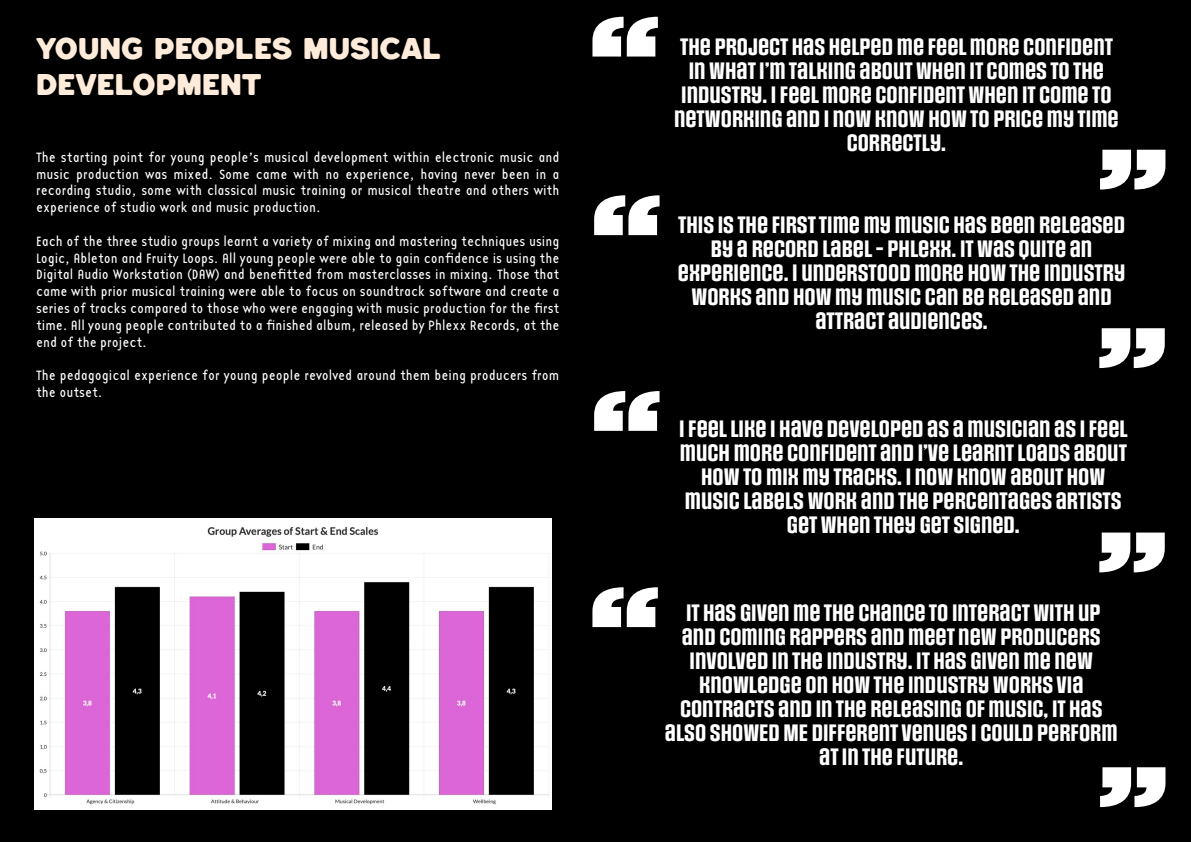
<style>
.page{position:relative;width:1191px;height:842px;background:#fff}
.page>*{position:absolute;margin:0;border:0;box-sizing:border-box;transform-origin:0 0}
.t1{font:900 100px/178.6px "Wedding Gothic ATF";color:#fff}
.t2{font:30px/36px "Hemisphers Bold Sans";color:#ffebd9}
.t3{font:700 20px/24px "Social Gothic";color:#fff;text-align:center}
.t4{font:14px/16.8px "Base 12 Sans OT";color:#fff;text-align:justify}
</style>
<div class="page">
<div style="left:595px;top:0;width:596px;height:842px;background:#000"></div>
<div style="left:0;top:0;width:595px;height:842px;background:#000"></div>
<img style="left:35px;top:519px;width:517px;height:290px">
<h2 class="t2" style="left:36px;top:32px;width:407px">YOUNG PEOPLES MUSICAL<br>DEVELOPMENT</h2>
<p class="t4" style="left:36px;top:149px;width:525px">The starting point for young people’s musical development within electronic music and music production was mixed. Some came with no experience, having never been in a recording studio, some with classical music training or musical theatre and others with experience of studio work and music production.</p>
<p class="t4" style="left:36px;top:233px;width:525px">Each of the three studio groups learnt a variety of mixing and mastering techniques using Logic, Ableton and Fruity Loops. All young people were able to gain confidence is using the Digital Audio Workstation (DAW) and benefitted from masterclasses in mixing. Those that came with prior musical training were able to focus on soundtrack software and create a series of tracks compared to those who were engaging with music production for the first time. All young people contributed to a finished album, released by Phlexx Records, at the end of the project.</p>
<p class="t4" style="left:36px;top:367px;width:525px">The pedagogical experience for young people revolved around them being producers from the outset.</p>
<h1 class="t1" style="left:587px;top:-38px;width:78px">“ “</h1>
<h3 class="t3" style="left:674px;top:36px;width:446px">THE PROJECT HAS HELPED ME FEEL MORE CONFIDENT IN WHAT I’M TALKING ABOUT WHEN IT COMES TO THE INDUSTRY. I FEEL MORE CONFIDENT WHEN IT COME TO NETWORKING AND I NOW KNOW HOW TO PRICE MY TIME CORRECTLY.</h3>
<h1 class="t1" style="left:1094px;top:92px;width:77px">” ”</h1>
<h3 class="t3" style="left:678px;top:214px;width:449px">THIS IS THE FIRST TIME MY MUSIC HAS BEEN RELEASED BY A RECORD LABEL - PHLEXX. IT WAS QUITE AN EXPERIENCE. I UNDERSTOOD MORE HOW THE INDUSTRY WORKS AND HOW MY MUSIC CAN BE RELEASED AND ATTRACT AUDIENCES.</h3>
<h1 class="t1" style="left:587px;top:327px;width:78px;line-height:196.2px">“ “</h1>
<h3 class="t3" style="left:679px;top:418px;width:450px">I FEEL LIKE I HAVE DEVELOPED AS A MUSICIAN AS I FEEL MUCH MORE CONFIDENT AND I’VE LEARNT LOADS ABOUT HOW TO MIX MY TRACKS. I NOW KNOW ABOUT HOW MUSIC LABELS WORK AND THE PERCENTAGES ARTISTS GET WHEN THEY GET SIGNED.</h3>
<h1 class="t1" style="left:1094px;top:475px;width:76px">”</h1>
<p class="t3" style="left:665px;top:602px;width:454px">IT HAS GIVEN ME THE CHANCE TO INTERACT WITH UP AND COMING RAPPERS AND MEET NEW PRODUCERS INVOLVED IN THE INDUSTRY. IT HAS GIVEN ME NEW KNOWLEDGE ON HOW THE INDUSTRY WORKS VIA CONTRACTS AND IN THE RELEASING OF MUSIC, IT HAS ALSO SHOWED ME DIFFERENT VENUES I COULD PERFORM AT IN THE FUTURE.</p>
<h1 class="t1" style="left:1095px;top:710px;width:76px">”</h1>
</div>
